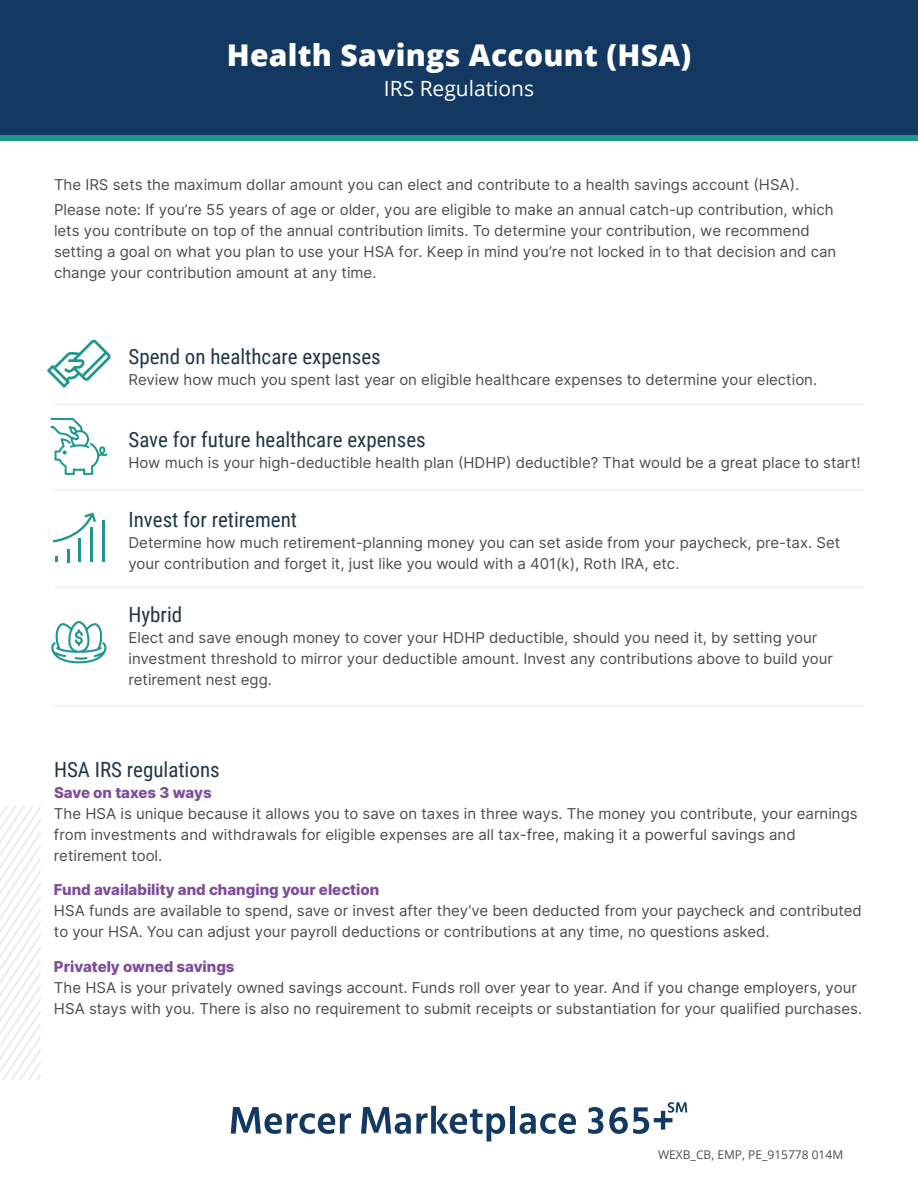
<style>
.page{position:relative;width:918px;height:1188px;background:#fff}
.page>*{position:absolute;margin:0;border:0;box-sizing:border-box;transform-origin:0 0}
.t1{font:800 30px "Open Sans";letter-spacing:.01em;color:#fff}
.Roboto_Captions{font:21px "Roboto Condensed";color:#203746}
.Body{font:21px "Roboto Condensed";color:#203746}
.t2{font:21px "Open Sans";color:#fff}
.Body-2{font:15px/21px "Inter";color:#4e4b4c}
.t3{font:12px "Open Sans";color:#4b4c4d}
.s1{font-weight:800;color:#7e4b9d}
</style>
<div class="page">
<div style="left:0;top:0;width:918px;height:138px;background:#133963"></div>
<svg style="left:231px;top:1107px;width:120px;height:27px"></svg>
<svg style="left:361px;top:1106px;width:144px;height:35px"></svg>
<div style="left:510px;top:1106px;width:5px;height:28px;background:#133963"></div>
<svg style="left:520px;top:1113px;width:56px;height:21px"></svg>
<svg style="left:588px;top:1107px;width:15px;height:27px"></svg>
<svg style="left:609px;top:1102px;width:78px;height:32px"></svg>
<hr style="left:54px;top:705px;width:810px;height:2px;background:#b5bfb5">
<svg style="left:0;top:806px;width:41px;height:274px"></svg>
<hr style="left:54px;top:489px;width:810px;height:2px;background:#b5bfb5">
<hr style="left:54px;top:587px;width:810px;height:1px;background:#b5bfb5">
<hr style="left:54px;top:403px;width:810px;height:2px;background:#b5bfb5">
<svg style="left:47px;top:339px;width:64px;height:49px"></svg>
<svg style="left:50px;top:418px;width:58px;height:57px"></svg>
<svg style="left:53px;top:513px;width:43px;height:29px"></svg>
<svg style="left:67px;top:549px;width:2px;height:13px"></svg>
<hr style="left:79px;top:538px;width:2px;height:24px;background:#1f9690">
<hr style="left:91px;top:528px;width:2px;height:34px;background:#1f9690">
<hr style="left:102px;top:521px;width:3px;height:41px;background:#1f9690">
<svg style="left:55px;top:556px;width:2px;height:6px"></svg>
<svg style="left:51px;top:621px;width:55px;height:42px"></svg>
<div style="left:0;top:135px;width:918px;height:6px;background:#1f9690"></div>
<p class="t1" style="left:227px;top:32px;width:466px">Health Savings Account (HSA)</p>
<p class="t2" style="left:384px;top:74px;width:152px">IRS Regulations</p>
<p class="Body-2" style="left:54px;top:172px;width:781px;line-height:24.8px">The IRS sets the maximum dollar amount you can elect and contribute to a health savings account (HSA).<br>Please note: If you’re 55 years of age or older, you are eligible to make an annual catch-up contribution, which</p>
<p class="Body-2" style="left:54px;top:219px;width:784px">lets you contribute on top of the annual contribution limits. To determine your contribution, we recommend setting a goal on what you plan to use your HSA for. Keep in mind you’re not locked in to that decision and can change your contribution amount at any time.</p>
<p class="Roboto_Captions" style="left:129px;top:342px;width:254px">Spend on healthcare expenses</p>
<p class="Body-2" style="left:129px;top:369px;width:690px">Review how much you spent last year on eligible healthcare expenses to determine your election.</p>
<p class="Roboto_Captions" style="left:129px;top:425px;width:299px">Save for future healthcare expenses</p>
<p class="Body-2" style="left:129px;top:452px;width:734px">How much is your high-deductible health plan (HDHP) deductible? That would be a great place to start!</p>
<p class="Roboto_Captions" style="left:129px;top:505px;width:170px">Invest for retirement</p>
<p class="Body-2" style="left:129px;top:532px;width:713px">Determine how much retirement-planning money you can set aside from your paycheck, pre-tax. Set your contribution and forget it, just like you would with a 401(k), Roth IRA, etc.</p>
<p class="Roboto_Captions" style="left:129px;top:600px;width:55px">Hybrid</p>
<p class="Body-2" style="left:129px;top:626px;width:706px">Elect and save enough money to cover your HDHP deductible, should you need it, by setting your investment threshold to mirror your deductible amount. Invest any contributions above to build your retirement nest egg.</p>
<p class="Body" style="left:54px;top:755px;width:167px">HSA IRS regulations</p>
<p class="Body-2" style="left:54px;top:782px;width:805px"><span class="s1">Save on taxes 3 ways<br></span>The HSA is unique because it allows you to save on taxes in three ways. The money you contribute, your earnings from investments and withdrawals for eligible expenses are all tax-free, making it a powerful savings and retirement tool.</p>
<p class="Body-2" style="left:54px;top:879px;width:809px"><span class="s1">Fund availability and changing your election<br></span>HSA funds are available to spend, save or invest after they’ve been deducted from your paycheck and contributed to your HSA. You can adjust your payroll deductions or contributions at any time, no questions asked.</p>
<p class="Body-2" style="left:54px;top:955px;width:810px"><span class="s1">Privately owned savings<br></span>The HSA is your privately owned savings account. Funds roll over year to year. And if you change employers, your<br>HSA stays with you. There is also no requirement to submit receipts or substantiation for your qualified purchases.</p>
<p class="t3" style="left:658px;top:1146px;width:187px">WEXB_CB, EMP, PE_915778 014M</p>
</div>
